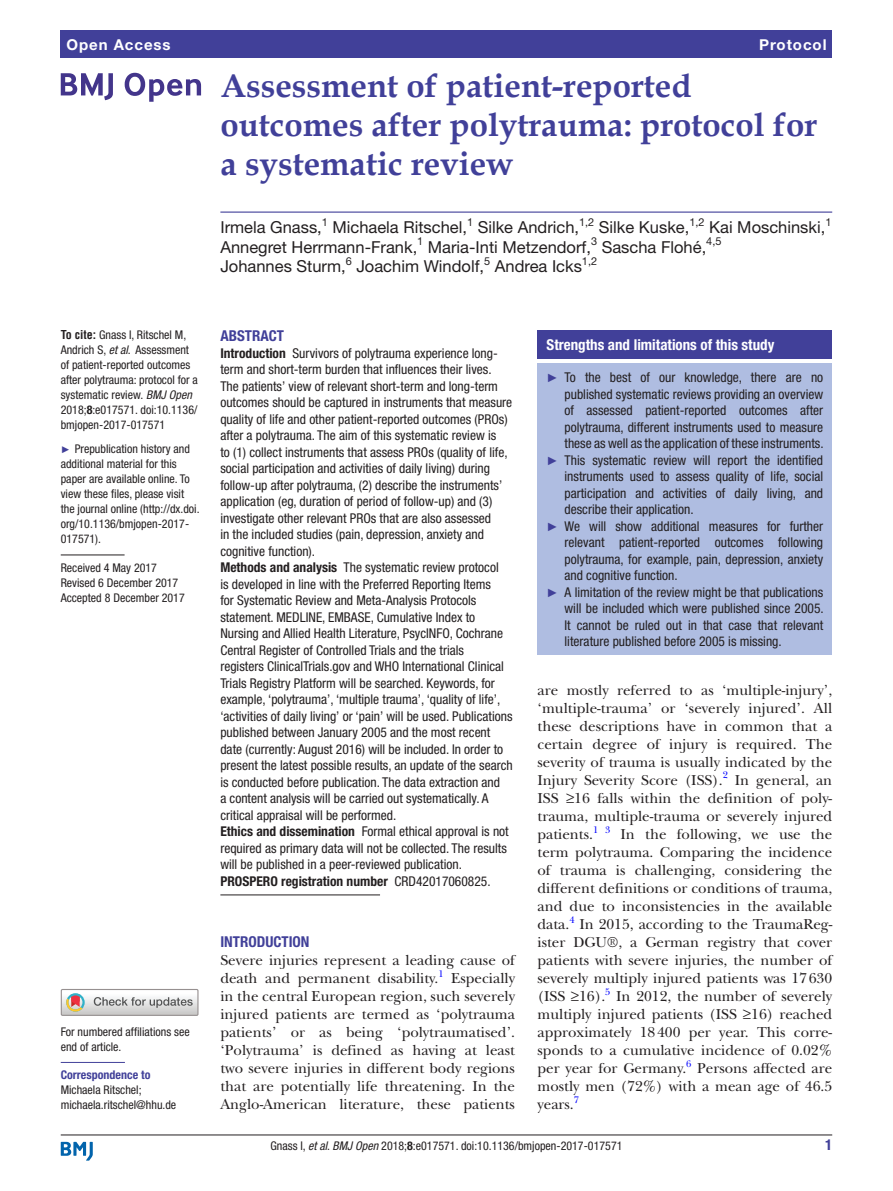
<style>
.page{position:relative;width:893px;height:1191px;background:#fff}
.page>*{position:absolute;margin:0;border:0;box-sizing:border-box;transform-origin:0 0}
.t1{font:700 33px/39px "Book Antiqua";color:#414099}
.t2{font:16.5px "Helvetica Neue LT Std";color:#231f20}
.t3{font:15px/18px "New Baskerville";color:#231f20;text-align:justify}
.t4{font:700 condensed 15px "Helvetica Neue LT Std";color:#fff}
.t5{font:700 condensed 15px "Helvetica Neue LT Std";color:#414099}
.t6{font:700 15px "Helvetica Neue LT Std";letter-spacing:.065em;color:#fff}
.t7{font:condensed 13.5px/16.5px "Helvetica Neue LT Std";color:#231f20}
.t8{font:condensed 12px/15px "Helvetica Neue LT Std";color:#231f20}
.t9{font:700 condensed 12px "Helvetica Neue LT Std";color:#414099}
.t10{font:10.95px "Helvetica Neue LT Std";color:#231f20}
.t11{font:9.9px "New Baskerville";color:#00f}
.s1{font-family:"Helvetica LT Std";font-weight:700}
.s2{font-style:italic}
.s3{font-weight:700}
.s4{font-family:"Arial";font-stretch:normal;font-size:9.75px;color:#414099}
.s5{font-family:"Arial";font-stretch:normal;font-size:12px;color:#414099}
</style>
<div class="page">
<hr style="left:61px;top:1134px;width:771px;height:1px;background:#231f20">
<svg style="left:61px;top:1141px;width:32px;height:19px"></svg>
<div style="left:61px;top:31px;width:771px;height:27px;background:#414099"></div>
<hr style="left:220px;top:211px;width:612px;height:2px;background:#414099">
<hr style="left:61px;top:554px;width:64px;height:1px;background:#231f20">
<hr style="left:61px;top:1062px;width:64px;height:1px;background:#414099">
<svg style="left:61px;top:73px;width:52px;height:27px"></svg>
<svg style="left:125px;top:73px;width:76px;height:29px"></svg>
<div style="left:61px;top:989px;width:138px;height:27px;border:1px solid #969090"></div>
<svg style="left:61px;top:989px;width:137px;height:26px"></svg>
<hr style="left:220px;top:894px;width:160px;height:1px;background:#231f20">
<div style="left:538px;top:331px;width:294px;height:28px;background:#414099"></div>
<div style="left:538px;top:363px;width:294px;height:292px;background:#afbde1"></div>
<p class="t6" style="left:66px;top:35px;width:106px">Open Access</p>
<p class="t6" style="left:759px;top:35px;width:69px">Protocol</p>
<h1 class="t1" style="left:220px;top:66px;width:598px">Assessment of patient-reported outcomes after polytrauma: protocol for a systematic review</h1>
<p class="t2" style="left:220px;top:218px;width:103px">Irmela Gnass,</p>
<p class="t10" style="left:322px;top:215px;width:8px">1</p>
<p class="t2" style="left:333px;top:218px;width:136px">Michaela Ritschel,</p>
<p class="t10" style="left:467px;top:215px;width:8px">1</p>
<p class="t2" style="left:478px;top:218px;width:103px">Silke Andrich,</p>
<p class="t10" style="left:579px;top:215px;width:17px">1,2</p>
<p class="t2" style="left:599px;top:218px;width:92px">Silke Kuske,</p>
<p class="t10" style="left:689px;top:215px;width:17px">1,2</p>
<p class="t2" style="left:709px;top:218px;width:118px">Kai Moschinski,</p>
<p class="t10" style="left:825px;top:215px;width:8px">1</p>
<p class="t2" style="left:220px;top:237px;width:198px">Annegret Herrmann-Frank,</p>
<p class="t10" style="left:417px;top:235px;width:8px">1</p>
<p class="t2" style="left:428px;top:237px;width:165px">Maria-Inti Metzendorf,</p>
<p class="t10" style="left:591px;top:235px;width:8px">3</p>
<p class="t2" style="left:602px;top:237px;width:106px">Sascha Flohé,</p>
<p class="t10" style="left:706px;top:235px;width:17px">4,5</p>
<p class="t2" style="left:220px;top:257px;width:127px">Johannes Sturm,</p>
<p class="t10" style="left:346px;top:254px;width:8px">6</p>
<p class="t2" style="left:356px;top:257px;width:129px">Joachim Windolf,</p>
<p class="t10" style="left:484px;top:254px;width:8px">5</p>
<p class="t2" style="left:495px;top:257px;width:89px">Andrea Icks</p>
<p class="t10" style="left:582px;top:254px;width:17px">1,2</p>
<p class="t8" style="left:61px;top:327px;width:139px"><span class="s1">To cite:</span> Gnass I, Ritschel M,<br>Andrich S, <span class="s2">et al</span>. Assessment of patient-reported outcomes after polytrauma: protocol for a systematic review. <span class="s2">BMJ Open<br></span>2018;<span class="s3">8</span>:e017571. doi:10.1136/ bmjopen-2017-017571</p>
<p class="t8" style="left:61px;top:441px;width:140px"><span class="s4">►</span> Prepublication history and additional material for this paper are available online. To view these files, please visit the journal online (http://dx.doi. org/10.1136/bmjopen-2017-<br>017571).</p>
<p class="t8" style="left:61px;top:560px;width:126px">Received 4 May 2017<br>Revised 6 December 2017<br>Accepted 8 December 2017</p>
<p class="t8" style="left:61px;top:1024px;width:130px">For numbered affiliations see end of article.</p>
<p class="t9" style="left:61px;top:1067px;width:91px">Correspondence to</p>
<p class="t8" style="left:61px;top:1082px;width:117px">Michaela Ritschel; michaela.ritschel@hhu.de</p>
<p class="t5" style="left:220px;top:327px;width:65px">Abstract</p>
<p class="t7" style="left:220px;top:345px;width:294px"><span class="s3">Introduction</span> Survivors of polytrauma experience long&shy;term and short-term burden that influences their lives.<br>The patients’ view of relevant short-term and long-term outcomes should be captured in instruments that measure quality of life and other patient-reported outcomes (PROs) after a polytrauma. The aim of this systematic review is<br>to (1) collect instruments that assess PROs (quality of life, social participation and activities of daily living) during follow-up after polytrauma, (2) describe the instruments’ application (eg, duration of period of follow-up) and (3) investigate other relevant PROs that are also assessed<br>in the included studies (pain, depression, anxiety and cognitive function).<br><span class="s3">Methods and analysis</span> The systematic review protocol<br>is developed in line with the Preferred Reporting Items<br>for Systematic Review and Meta-Analysis Protocols statement. MEDLINE, EMBASE, Cumulative Index to Nursing and Allied Health Literature, PsycINFO, Cochrane Central Register of Controlled Trials and the trials<br>registers ClinicalTrials.gov and WHO International Clinical Trials Registry Platform will be searched. Keywords, for example, ‘polytrauma’, ‘multiple trauma’, ‘quality of life’, ‘activities of daily living’ or ‘pain’ will be used. Publications published between January 2005 and the most recent date (currently: August 2016) will be included. In order to present the latest possible results, an update of the search is conducted before publication. The data extraction and<br>a content analysis will be carried out systematically. A critical appraisal will be performed.<br><span class="s3">Ethics and dissemination</span> Formal ethical approval is not required as primary data will not be collected. The results will be published in a peer-reviewed publication.<br><span class="s3">PROSPERO registration number</span> CRD42017060825.</p>
<p class="t5" style="left:220px;top:933px;width:91px">Introduction</p>
<p class="t3" style="left:220px;top:951px;width:296px">Severe injuries represent a leading cause of death and permanent disability.</p>
<p class="t11" style="left:438px;top:967px;width:7px">1</p>
<p class="t3" style="left:220px;top:969px;width:296px;text-indent:231px">Especially in the central European region, such severely injured patients are termed as ‘polytrauma patients’ or as being ‘polytraumatised’. ‘Polytrauma’ is defined as having at least two severe injuries in different body regions that are potentially life threatening. In the Anglo-American literature, these patients</p>
<p class="t4" style="left:547px;top:336px;width:229px">Strengths and limitations of this study</p>
<p class="t7" style="left:547px;top:369px;width:278px"><span class="s5">►</span> To the best of our knowledge, there are no</p>
<p class="t7" style="left:565px;top:385px;width:260px">published systematic reviews providing an overview</p>
<p class="t7" style="left:565px;top:402px;width:260px">of assessed patient-reported outcomes after</p>
<p class="t7" style="left:565px;top:418px;width:260px">polytrauma, different instruments used to measure</p>
<p class="t7" style="left:565px;top:435px;width:261px">these as well as the application of these instruments.</p>
<p class="t7" style="left:547px;top:451px;width:278px"><span class="s5">►</span> This systematic review will report the identified</p>
<p class="t7" style="left:565px;top:468px;width:260px">instruments used to assess quality of life, social</p>
<p class="t7" style="left:565px;top:484px;width:260px">participation and activities of daily living, and</p>
<p class="t7" style="left:565px;top:501px;width:131px">describe their application.</p>
<p class="t7" style="left:547px;top:517px;width:278px"><span class="s5">►</span> We will show additional measures for further</p>
<p class="t7" style="left:565px;top:534px;width:260px">relevant patient-reported outcomes following</p>
<p class="t7" style="left:565px;top:550px;width:260px">polytrauma, for example, pain, depression, anxiety</p>
<p class="t7" style="left:565px;top:567px;width:115px">and cognitive function.</p>
<p class="t7" style="left:547px;top:583px;width:278px"><span class="s5">►</span> A limitation of the review might be that publications</p>
<p class="t7" style="left:565px;top:600px;width:261px">will be included which were published since 2005.</p>
<p class="t7" style="left:565px;top:616px;width:260px">It cannot be ruled out in that case that relevant</p>
<p class="t7" style="left:565px;top:633px;width:219px">literature published before 2005 is missing.</p>
<p class="t3" style="left:538px;top:681px;width:296px">are mostly referred to as ‘multiple-injury’, ‘multiple-trauma’ or ‘severely injured’. All these descriptions have in common that a certain degree of injury is required. The severity of trauma is usually indicated by the Injury Severity Score (ISS).<sup>2</sup></p>
<p class="t3" style="left:538px;top:771px;width:296px;text-indent:197px">In general, an ISS ≥16 falls within the definition of poly&shy;trauma, multiple-trauma or severely injured patients.</p>
<p class="t11" style="left:593px;top:823px;width:19px">1 3</p>
<p class="t3" style="left:538px;top:825px;width:296px;text-indent:83px">In the following, we use the term polytrauma. Comparing the incidence of trauma is challenging, considering the different definitions or conditions of trauma, and due to inconsistencies in the available data.</p>
<p class="t11" style="left:569px;top:913px;width:7px">4</p>
<p class="t3" style="left:538px;top:915px;width:296px;text-indent:42px">In 2015, according to the TraumaReg&shy;ister DGU®, a German registry that cover patients with severe injuries, the number of severely multiply injured patients was 17630 (ISS ≥16).</p>
<p class="t11" style="left:605px;top:985px;width:7px">5</p>
<p class="t3" style="left:538px;top:987px;width:296px;text-indent:79px">In 2012, the number of severely multiply injured patients (ISS ≥16) reached approximately 18400 per year. This corre&shy;sponds to a cumulative incidence of 0.02% per year for Germany.</p>
<p class="t11" style="left:686px;top:1057px;width:7px">6</p>
<p class="t3" style="left:538px;top:1059px;width:296px;text-indent:160px">Persons affected are mostly men (72%) with a mean age of 46.5 years.</p>
<p class="t11" style="left:574px;top:1093px;width:7px">7</p>
<p class="t8" style="left:270px;top:1137px;width:354px">Gnass I, <span class="s2">et al</span>. <span class="s2">BMJ Open</span> 2018;<span class="s3">8</span>:e017571. doi:10.1136/bmjopen-2017-017571</p>
<p class="t5" style="left:825px;top:1135px;width:9px">1</p>
</div>
